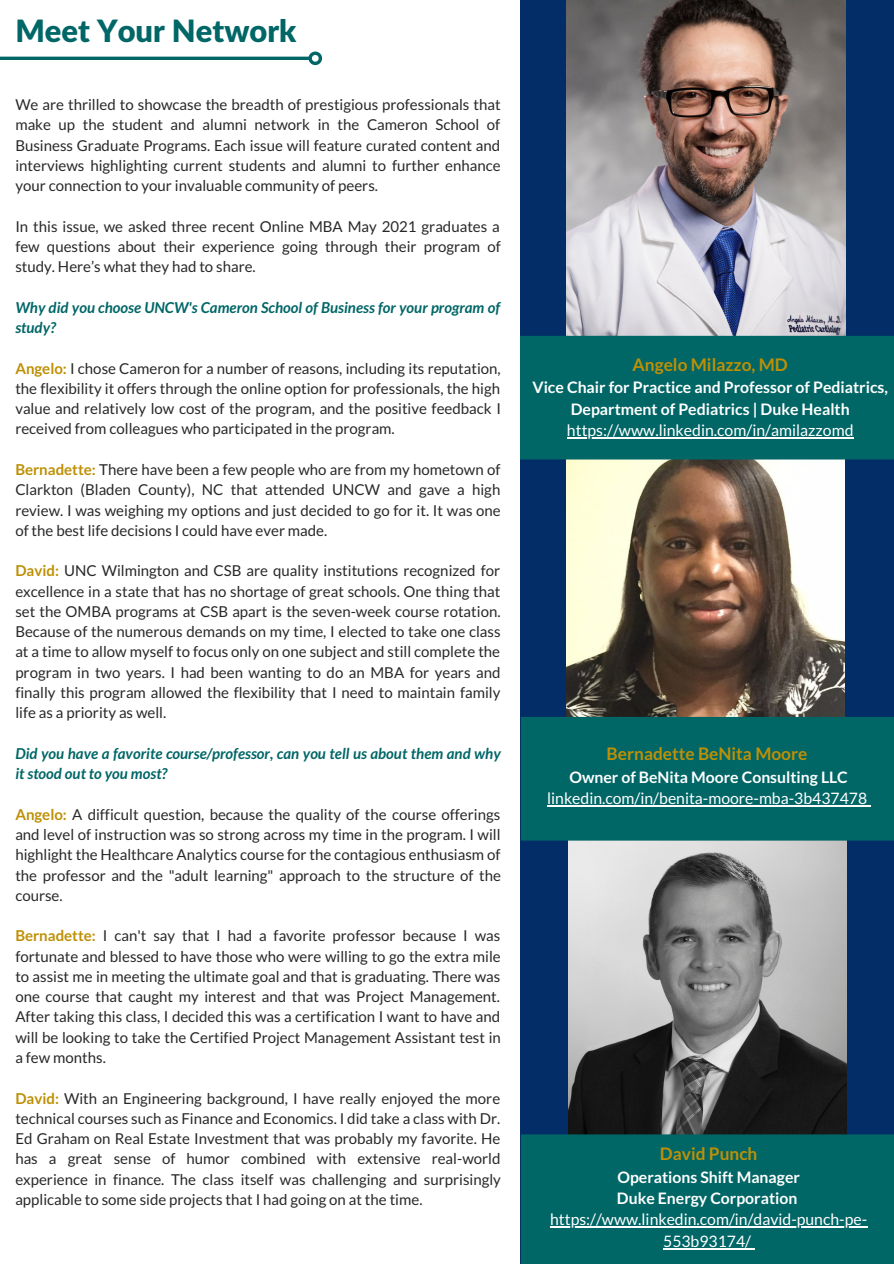
<style>
.page{position:relative;width:894px;height:1264px;background:#fff}
.page>*{position:absolute;margin:0;border:0;box-sizing:border-box;transform-origin:0 0}
.t1{font:900 30.75px "Lato Latin";color:#066}
.t2{font:700 17.25px "Lato";color:#be9006}
.t3{font:700 15.75px/21.5px "Lato";color:#fff;text-align:center}
.t4{font:15.75px/21.5px "Lato";color:#fff;text-align:center}
.t5{font:15px/20.2px "Lato";color:#282828;text-align:justify}
.t6{font:italic 700 15px/20.2px "Lato";color:#066}
.s1{font-weight:700;color:#be9006}
.s2{font-weight:400}
</style>
<div class="page">
<div style="left:520px;top:0;width:373px;height:1263px;background:#032d66"></div>
<hr style="left:0;top:57px;width:308px;height:3px;background:#066">
<svg style="left:306px;top:51px;width:16px;height:15px"></svg>
<img style="left:568px;top:874px;width:278px;height:260px">
<div style="left:521px;top:1134px;width:372px;height:129px;background:#066"></div>
<img style="left:566px;top:493px;width:277px;height:223px">
<svg style="left:521px;top:717px;width:372px;height:157px;background:#217376"></svg>
<img style="left:566px;top:0;width:278px;height:336px">
<hr style="left:550px;top:1226px;width:316px;height:1px;background:#fff">
<hr style="left:663px;top:1247px;width:87px;height:1px;background:#fff">
<hr style="left:547px;top:805px;width:319px;height:1px;background:#fff">
<svg style="left:520px;top:336px;width:373px;height:157px;background:#207171"></svg>
<hr style="left:566px;top:437px;width:287px;height:1px;background:#fff">
<p class="t1" style="left:15px;top:17px;width:282px">Meet Your Network</p>
<p class="t5" style="left:15px;top:94px;width:486px">We are thrilled to showcase the breadth of prestigious professionals that make up the student and alumni network in the Cameron School of Business Graduate Programs. Each issue will feature curated content and interviews highlighting current students and alumni to further enhance your connection to your invaluable community of peers.</p>
<p class="t5" style="left:15px;top:216px;width:487px">In this issue, we asked three recent Online MBA May 2021 graduates a few questions about their experience going through their program of study. Here’s what they had to share.</p>
<p class="t6" style="left:15px;top:297px;width:486px">Why did you choose UNCW's Cameron School of Business for your program of study?</p>
<p class="t5" style="left:15px;top:357px;width:487px"><span class="s1">Angelo:</span> I chose Cameron for a number of reasons, including its reputation, the flexibility it offers through the online option for professionals, the high value and relatively low cost of the program, and the positive feedback I received from colleagues who participated in the program.</p>
<p class="t5" style="left:15px;top:459px;width:487px"><span class="s1">Bernadette:</span> There have been a few people who are from my hometown of Clarkton (Bladen County), NC that attended UNCW and gave a high review. I was weighing my options and just decided to go for it. It was one of the best life decisions I could have ever made.</p>
<p class="t5" style="left:15px;top:560px;width:486px"><span class="s1">David:</span> UNC Wilmington and CSB are quality institutions recognized for excellence in a state that has no shortage of great schools. One thing that set the OMBA programs at CSB apart is the seven-week course rotation.<br>Because of the numerous demands on my time, I elected to take one class at a time to allow myself to focus only on one subject and still complete the program in two years. I had been wanting to do an MBA for years and finally this program allowed the flexibility that I need to maintain family life as a priority as well.</p>
<p class="t6" style="left:15px;top:743px;width:487px">Did you have a favorite course/professor, can you tell us about them and why it stood out to you most?</p>
<p class="t5" style="left:15px;top:803px;width:487px"><span class="s1">Angelo:</span> A difficult question, because the quality of the course offerings and level of instruction was so strong across my time in the program. I will highlight the Healthcare Analytics course for the contagious enthusiasm of the professor and the "adult learning" approach to the structure of the course.</p>
<p class="t5" style="left:15px;top:925px;width:487px"><span class="s1">Bernadette:</span> I can't say that I had a favorite professor because I was fortunate and blessed to have those who were willing to go the extra mile to assist me in meeting the ultimate goal and that is graduating. There was one course that caught my interest and that was Project Management.<br>After taking this class, I decided this was a certification I want to have and will be looking to take the Certified Project Management Assistant test in a few months.</p>
<p class="t5" style="left:15px;top:1087px;width:487px"><span class="s1">David:</span> With an Engineering background, I have really enjoyed the more technical courses such as Finance and Economics. I did take a class with Dr.<br>Ed Graham on Real Estate Investment that was probably my favorite. He has a great sense of humor combined with extensive real-world experience in finance. The class itself was challenging and surprisingly applicable to some side projects that I had going on at the time.</p>
<p class="t2" style="left:632px;top:353px;width:157px">Angelo Milazzo, MD</p>
<p class="t3" style="left:532px;top:376px;width:357px">Vice Chair for Practice and Professor of Pediatrics,<br>Department of Pediatrics | Duke Health <span class="s2">https://www.linkedin.com/in/amilazzomd</span></p>
<p class="t2" style="left:606px;top:743px;width:202px">Bernadette BeNita Moore</p>
<p class="t3" style="left:569px;top:766px;width:280px">Owner of BeNita Moore Consulting LLC</p>
<p class="t4" style="left:547px;top:787px;width:321px">linkedin.com/in/benita-moore-mba-3b437478</p>
<p class="t2" style="left:659px;top:1143px;width:99px">David Punch</p>
<p class="t3" style="left:617px;top:1165px;width:184px">Operations Shift Manager</p>
<p class="t3" style="left:616px;top:1187px;width:182px">Duke Energy Corporation</p>
<p class="t4" style="left:550px;top:1208px;width:318px">https://www.linkedin.com/in/david-punch-pe-<br>553b93174/</p>
</div>
